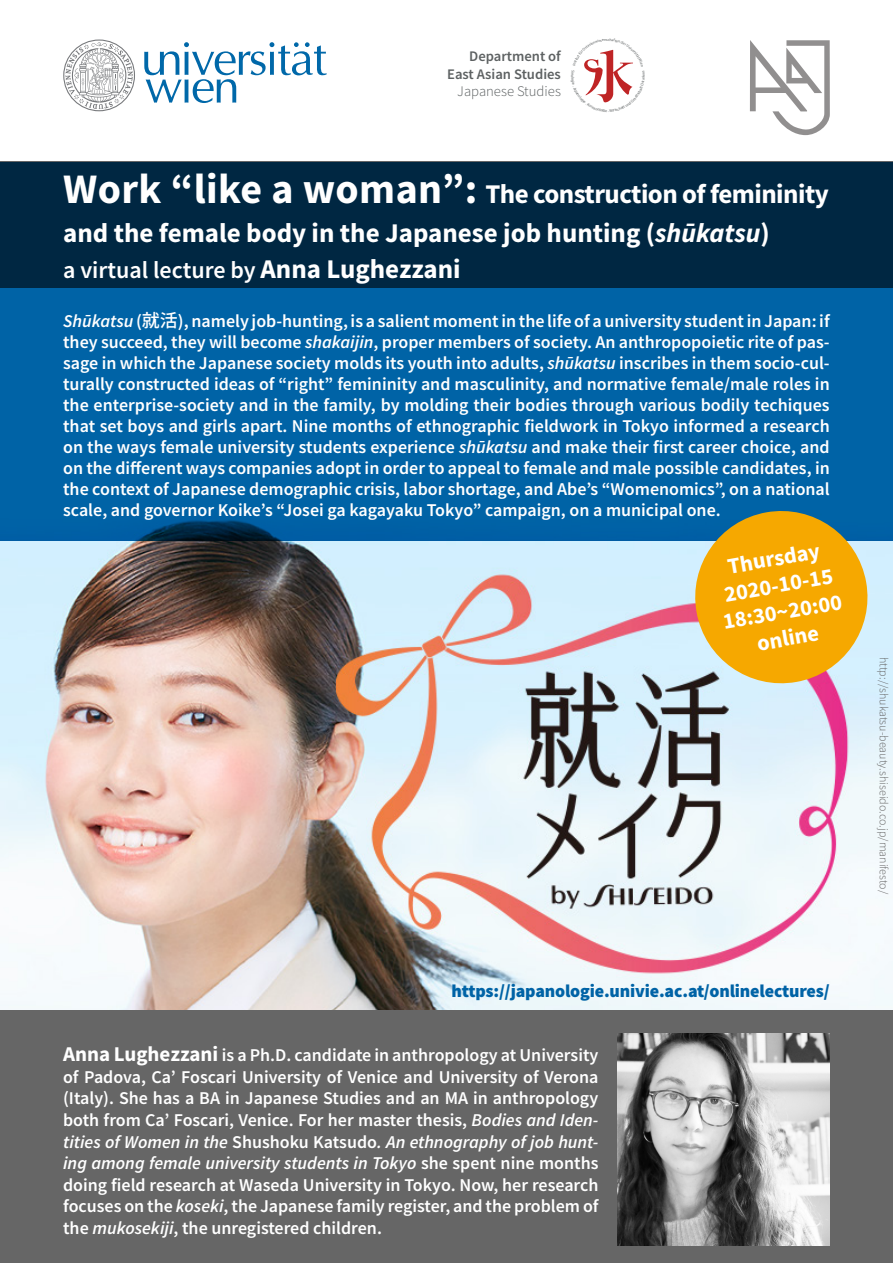
<style>
.page{position:relative;width:893px;height:1263px;background:#fff}
.page>*{position:absolute;margin:0;border:0;box-sizing:border-box;transform-origin:0 0}
.t1{font:700 27px/39px "Source Sans Pro";color:#fff}
.t2{font:600 24px "Source Sans Pro";color:#fff}
.t3{font:700 22.5px "Source Sans Pro";color:#fff}
.t4{font:600 18px/21px "Source Sans Pro";color:#fff;text-align:justify}
.t5{font:900 18px "Source Sans Pro";letter-spacing:-.01em;color:#0063a6}
.t6{font:600 14.7px/17.5px "Source Sans Pro";color:#5d6162;text-align:right}
.t7{font:300 12px "Source Sans Pro";color:#666}
.s1{font-weight:300}
.s2{font-size:42px}
.s3{font-style:italic}
.s4{font-weight:700;font-size:27px}
.s5{font-family:"Noto Sans CJ Kjp";font-weight:500}
.s6{font-weight:700;font-size:21px}
</style>
<div class="page">
<img style="left:0;top:540px;width:893px;height:470px">
<svg style="left:63px;top:40px;width:72px;height:71px"></svg>
<svg style="left:144px;top:42px;width:183px;height:61px"></svg>
<svg style="left:0;top:162px;width:893px;height:378px;background:#004e83"></svg>
<div style="left:0;top:1010px;width:893px;height:253px;background:#666"></div>
<img style="left:617px;top:1033px;width:213px;height:213px">
<svg style="left:688px;top:504px;width:186px;height:186px;background:#d0a944"></svg>
<svg style="left:750px;top:40px;width:80px;height:95px"></svg>
<svg style="left:584px;top:49px;width:49px;height:54px"></svg>
<p class="t6" style="left:469px;top:47px;width:93px">Department of</p>
<p class="t6" style="left:447px;top:65px;width:115px">East Asian Studies<br><span class="s1">Japanese Studies</span></p>
<p class="t1" style="left:63px;top:174px;width:767px"><span class="s2">Work “like a woman”:</span> The construction of femininity and the female body in the Japanese job hunting (<span class="s3">shūkatsu</span>)</p>
<p class="t2" style="left:63px;top:254px;width:399px">a virtual lecture by <span class="s4">Anna Lughezzani</span></p>
<p class="t4" style="left:63px;top:310px;width:768px"><span class="s3">Shūkatsu</span> (<span class="s5">就活</span>), namely job-hunting, is a salient moment in the life of a university student in Japan: if they succeed, they will become <span class="s3">shakaijin</span>, proper members of society. An anthropopoietic rite of pas&shy;sage in which the Japanese society molds its youth into adults, <span class="s3">shūkatsu</span> inscribes in them socio-cul&shy;turally constructed ideas of “right” femininity and masculinity, and normative female/male roles in the enterprise-society and in the family, by molding their bodies through various bodily techiques that set boys and girls apart. Nine months of ethnographic fieldwork in Tokyo informed a research on the ways female university students experience <span class="s3">shūkatsu</span> and make their first career choice, and on the different ways companies adopt in order to appeal to female and male possible candidates, in the context of Japanese demographic crisis, labor shortage, and Abe’s “Womenomics”, on a national scale, and governor Koike’s “Josei ga kagayaku Tokyo” campaign, on a municipal one.</p>
<p class="t3" style="left:725px;top:551px;width:95px;rotate:-10deg">Thursday</p>
<p class="t3" style="left:722px;top:579px;width:111px;rotate:-10deg">2020-10-15</p>
<p class="t3" style="left:721px;top:607px;width:122px;rotate:-10deg">18:30~20:00</p>
<p class="t3" style="left:754px;top:628px;width:64px;rotate:-10deg">online</p>
<p class="t7" style="left:892px;top:657px;width:239px;rotate:90deg">http://shukatsu-beauty.shiseido.co.jp/manifesto/</p>
<p class="t5" style="left:451px;top:978px;width:380px">https://japanologie.univie.ac.at/onlinelectures/</p>
<p class="t4" style="left:63px;top:1044px;width:537px;line-height:21.6px"><span class="s6">Anna Lughezzani</span> is a Ph.D. candidate in anthropology at University of Padova, Ca’ Foscari University of Venice and University of Verona (Italy). She has a BA in Japanese Studies and an MA in anthropology both from Ca’ Foscari, Venice. For her master thesis, <span class="s3">Bodies and Iden&shy;tities of Women in the</span> Shushoku Katsudo<span class="s3">. An ethnography of job hunt&shy;ing among female university students in Tokyo</span> she spent nine months doing field research at Waseda University in Tokyo. Now, her research focuses on the <span class="s3">koseki</span>, the Japanese family register, and the problem of the <span class="s3">mukosekiji</span>, the unregistered children.</p>
</div>
